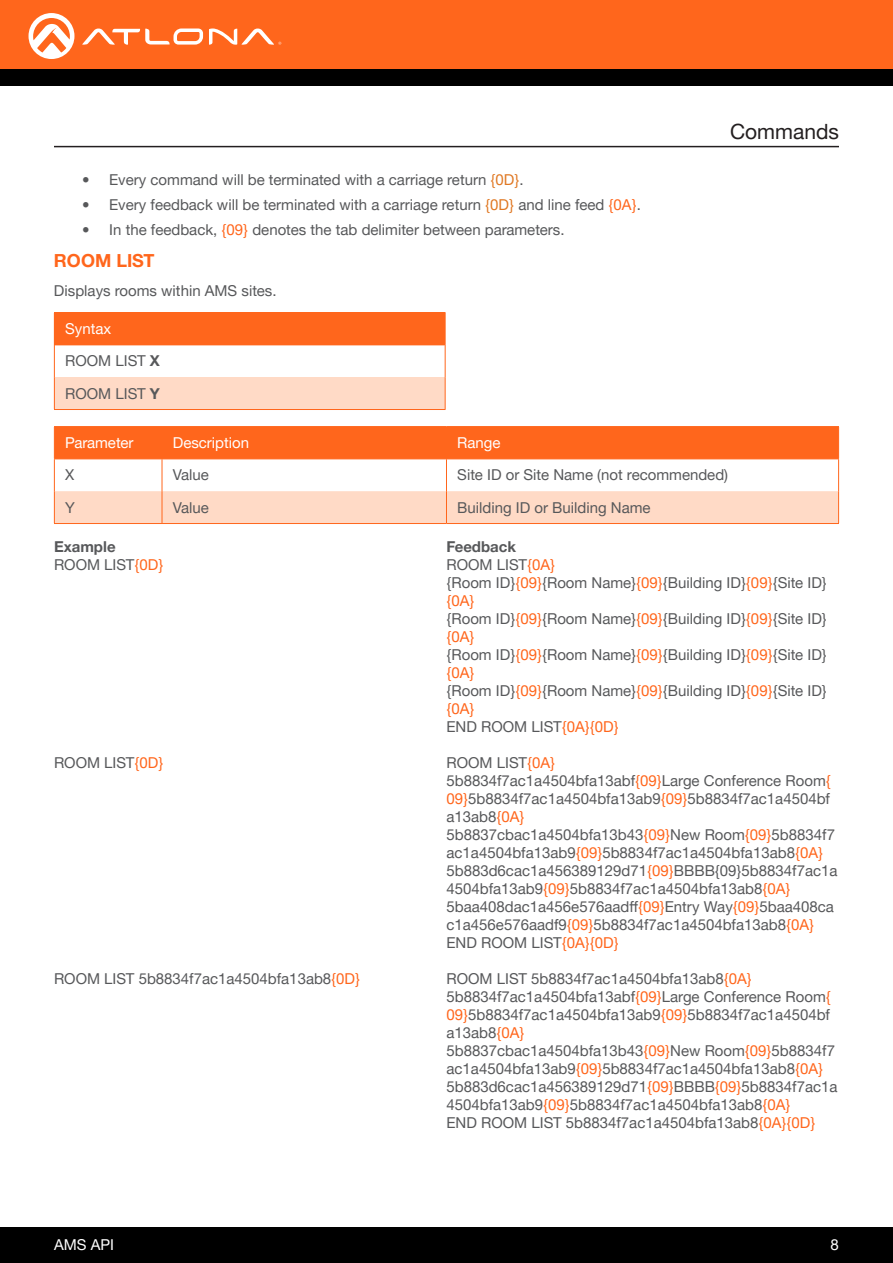
<style>
.page{position:relative;width:893px;height:1263px;background:#fff}
.page>*{position:absolute;margin:0;border:0;box-sizing:border-box;transform-origin:0 0}
.Paragraph_Style_2{font:21px "Helvetica Neue LTW1 G";color:#231f20}
.Audio_Command{font:700 18px "Helvetica Neue LTW1 G";color:#ff661c}
.General_Text{font:15px/18px "Helvetica Neue LTW1 G";color:#57585a}
.t1{font:15px "Helvetica Neue LTW1 G";color:#fff}
.Audio_Command_Descri{font:15px "Helvetica Neue LTW1 G";color:#57585a}
.Numbered_Steps{font:15px "Helvetica Neue LTW1 G";color:#57585a}
.General_Text-2{font:700 15px "Helvetica Neue LTW1 G";color:#57585a}
.s1{color:#e07823}
.s2{color:#ff661c}
.s3{font-weight:700}
</style>
<div class="page">
<div style="left:0;top:1227px;width:893px;height:36px;background:#000"></div>
<div style="left:0;top:0;width:893px;height:69px;background:#ff661c"></div>
<div style="left:0;top:69px;width:893px;height:16px;background:#000"></div>
<svg style="left:82px;top:29px;width:121px;height:16px"></svg>
<svg style="left:209px;top:28px;width:72px;height:17px"></svg>
<svg style="left:29px;top:13px;width:45px;height:46px"></svg>
<hr style="left:54px;top:146px;width:785px;height:1px;background:#231f20">
<div style="left:54px;top:313px;width:391px;height:32px;background:#ff661c"></div>
<div style="left:54px;top:377px;width:391px;height:32px;background:#ffdac6"></div>
<hr style="left:54px;top:312px;width:392px;height:1px;background:#ff661c">
<hr style="left:445px;top:313px;width:1px;height:32px;background:#ff661c">
<hr style="left:54px;top:345px;width:1px;height:32px;background:#ff661c">
<hr style="left:445px;top:345px;width:1px;height:32px;background:#ff661c">
<hr style="left:54px;top:377px;width:1px;height:32px;background:#ff661c">
<hr style="left:445px;top:377px;width:1px;height:32px;background:#ff661c">
<hr style="left:54px;top:409px;width:392px;height:1px;background:#ff661c">
<div style="left:55px;top:427px;width:783px;height:31px;background:#ff661c"></div>
<div style="left:55px;top:491px;width:783px;height:32px;background:#ffdac6"></div>
<hr style="left:54px;top:427px;width:1px;height:31px;background:#ff661c">
<hr style="left:54px;top:426px;width:108px;height:1px;background:#ff661c">
<hr style="left:162px;top:426px;width:284px;height:1px;background:#ff661c">
<hr style="left:446px;top:426px;width:393px;height:1px;background:#ff661c">
<hr style="left:162px;top:427px;width:1px;height:31px;background:#ff661c">
<hr style="left:446px;top:427px;width:1px;height:31px;background:#ff661c">
<hr style="left:838px;top:427px;width:1px;height:31px;background:#ff661c">
<hr style="left:54px;top:459px;width:1px;height:32px;background:#ff661c">
<hr style="left:54px;top:458px;width:108px;height:1px;background:#ff661c">
<hr style="left:162px;top:458px;width:284px;height:1px;background:#ff661c">
<hr style="left:446px;top:458px;width:393px;height:1px;background:#ff661c">
<hr style="left:162px;top:459px;width:1px;height:32px;background:#ff661c">
<hr style="left:446px;top:459px;width:1px;height:32px;background:#ff661c">
<hr style="left:838px;top:459px;width:1px;height:32px;background:#ff661c">
<hr style="left:54px;top:491px;width:1px;height:32px;background:#ff661c">
<hr style="left:162px;top:491px;width:1px;height:32px;background:#ff661c">
<hr style="left:446px;top:491px;width:1px;height:32px;background:#ff661c">
<hr style="left:838px;top:491px;width:1px;height:32px;background:#ff661c">
<hr style="left:54px;top:523px;width:108px;height:1px;background:#ff661c">
<hr style="left:162px;top:523px;width:284px;height:1px;background:#ff661c">
<hr style="left:446px;top:523px;width:393px;height:1px;background:#ff661c">
<p class="General_Text" style="left:82px;top:171px;width:443px">• Every command will be terminated with a carriage return <span class="s1">{0D}</span>.</p>
<p class="General_Text" style="left:82px;top:195px;width:560px">• Every feedback will be terminated with a carriage return <span class="s1">{0D}</span> and line feed <span class="s2">{0A}</span>.</p>
<p class="General_Text" style="left:82px;top:220px;width:484px">• In the feedback, <span class="s2">{09}</span> denotes the tab delimiter between parameters.</p>
<p class="Audio_Command" style="left:54px;top:249px;width:102px">ROOM LIST</p>
<p class="Audio_Command_Descri" style="left:54px;top:281px;width:224px">Displays rooms within AMS sites.</p>
<p class="Paragraph_Style_2" style="left:730px;top:119px;width:110px">Commands</p>
<p class="t1" style="left:65px;top:319px;width:48px">Syntax</p>
<p class="Numbered_Steps" style="left:65px;top:352px;width:96px">ROOM LIST <span class="s3">X</span></p>
<p class="Numbered_Steps" style="left:65px;top:384px;width:96px">ROOM LIST <span class="s3">Y</span></p>
<p class="t1" style="left:65px;top:433px;width:70px">Parameter</p>
<p class="t1" style="left:173px;top:433px;width:78px">Description</p>
<p class="t1" style="left:457px;top:433px;width:45px">Range</p>
<p class="General_Text" style="left:65px;top:466px;width:11px">X</p>
<p class="General_Text" style="left:173px;top:466px;width:38px">Value</p>
<p class="General_Text" style="left:457px;top:466px;width:272px">Site ID or Site Name (not recommended)</p>
<p class="General_Text" style="left:65px;top:498px;width:11px">Y</p>
<p class="General_Text" style="left:173px;top:498px;width:38px">Value</p>
<p class="General_Text" style="left:457px;top:498px;width:195px">Building ID or Building Name</p>
<p class="General_Text-2" style="left:446px;top:537px;width:71px">Feedback</p>
<p class="General_Text" style="left:446px;top:555px;width:110px">ROOM LIST<span class="s2">{0A}</span></p>
<p class="General_Text" style="left:446px;top:573px;width:382px">{Room ID}<span class="s2">{09}</span>{Room Name}<span class="s2">{09}</span>{Building ID}<span class="s2">{09}</span>{Site ID} <span class="s2">{0A}</span></p>
<p class="General_Text" style="left:446px;top:609px;width:382px">{Room ID}<span class="s2">{09}</span>{Room Name}<span class="s2">{09}</span>{Building ID}<span class="s2">{09}</span>{Site ID} <span class="s2">{0A}</span></p>
<p class="General_Text" style="left:446px;top:645px;width:382px">{Room ID}<span class="s2">{09}</span>{Room Name}<span class="s2">{09}</span>{Building ID}<span class="s2">{09}</span>{Site ID} <span class="s2">{0A}</span></p>
<p class="General_Text" style="left:446px;top:681px;width:382px">{Room ID}<span class="s2">{09}</span>{Room Name}<span class="s2">{09}</span>{Building ID}<span class="s2">{09}</span>{Site ID} <span class="s2">{0A}</span></p>
<p class="General_Text" style="left:446px;top:717px;width:174px">END ROOM LIST<span class="s2">{0A}{0D}</span></p>
<p class="General_Text" style="left:446px;top:753px;width:110px">ROOM LIST<span class="s2">{0A}</span></p>
<p class="General_Text" style="left:446px;top:771px;width:386px;text-align:justify">5b8834f7ac1a4504bfa13abf<span class="s2">{09}</span>Large Conference Room<span class="s2">{ 09}</span>5b8834f7ac1a4504bfa13ab9<span class="s2">{09}</span>5b8834f7ac1a4504bf a13ab8<span class="s2">{0A}</span></p>
<p class="General_Text" style="left:446px;top:825px;width:390px">5b8837cbac1a4504bfa13b43<span class="s2">{09}</span>New Room<span class="s2">{09}</span>5b8834f7 ac1a4504bfa13ab9<span class="s2">{09}</span>5b8834f7ac1a4504bfa13ab8<span class="s2">{0A}</span></p>
<p class="General_Text" style="left:446px;top:861px;width:393px">5b883d6cac1a456389129d71<span class="s2">{09}</span>BBBB{09}5b8834f7ac1a<br>4504bfa13ab9<span class="s2">{09}</span>5b8834f7ac1a4504bfa13ab8<span class="s2">{0A}</span></p>
<p class="General_Text" style="left:446px;top:897px;width:389px">5baa408dac1a456e576aadff<span class="s2">{09}</span>Entry Way<span class="s2">{09}</span>5baa408ca c1a456e576aadf9<span class="s2">{09}</span>5b8834f7ac1a4504bfa13ab8<span class="s2">{0A}</span></p>
<p class="General_Text" style="left:446px;top:933px;width:174px">END ROOM LIST<span class="s2">{0A}{0D}</span></p>
<p class="General_Text" style="left:446px;top:969px;width:307px">ROOM LIST 5b8834f7ac1a4504bfa13ab8<span class="s2">{0A}</span></p>
<p class="General_Text" style="left:446px;top:987px;width:386px;text-align:justify">5b8834f7ac1a4504bfa13abf<span class="s2">{09}</span>Large Conference Room<span class="s2">{ 09}</span>5b8834f7ac1a4504bfa13ab9<span class="s2">{09}</span>5b8834f7ac1a4504bf a13ab8<span class="s2">{0A}</span></p>
<p class="General_Text" style="left:446px;top:1041px;width:390px">5b8837cbac1a4504bfa13b43<span class="s2">{09}</span>New Room<span class="s2">{09}</span>5b8834f7 ac1a4504bfa13ab9<span class="s2">{09}</span>5b8834f7ac1a4504bfa13ab8<span class="s2">{0A}</span></p>
<p class="General_Text" style="left:446px;top:1077px;width:393px">5b883d6cac1a456389129d71<span class="s2">{09}</span>BBBB<span class="s2">{09}</span>5b8834f7ac1a<br>4504bfa13ab9<span class="s2">{09}</span>5b8834f7ac1a4504bfa13ab8<span class="s2">{0A}</span></p>
<p class="General_Text" style="left:446px;top:1113px;width:370px">END ROOM LIST 5b8834f7ac1a4504bfa13ab8<span class="s2">{0A}{0D}</span></p>
<p class="General_Text-2" style="left:54px;top:537px;width:63px">Example</p>
<p class="General_Text" style="left:54px;top:555px;width:111px">ROOM LIST<span class="s2">{0D}</span></p>
<p class="General_Text" style="left:54px;top:753px;width:111px">ROOM LIST<span class="s2">{0D}</span></p>
<p class="General_Text" style="left:54px;top:969px;width:308px">ROOM LIST 5b8834f7ac1a4504bfa13ab8<span class="s2">{0D}</span></p>
<p class="t1" style="left:54px;top:1235px;width:61px">AMS API</p>
<p class="t1" style="left:831px;top:1235px;width:10px">8</p>
</div>
